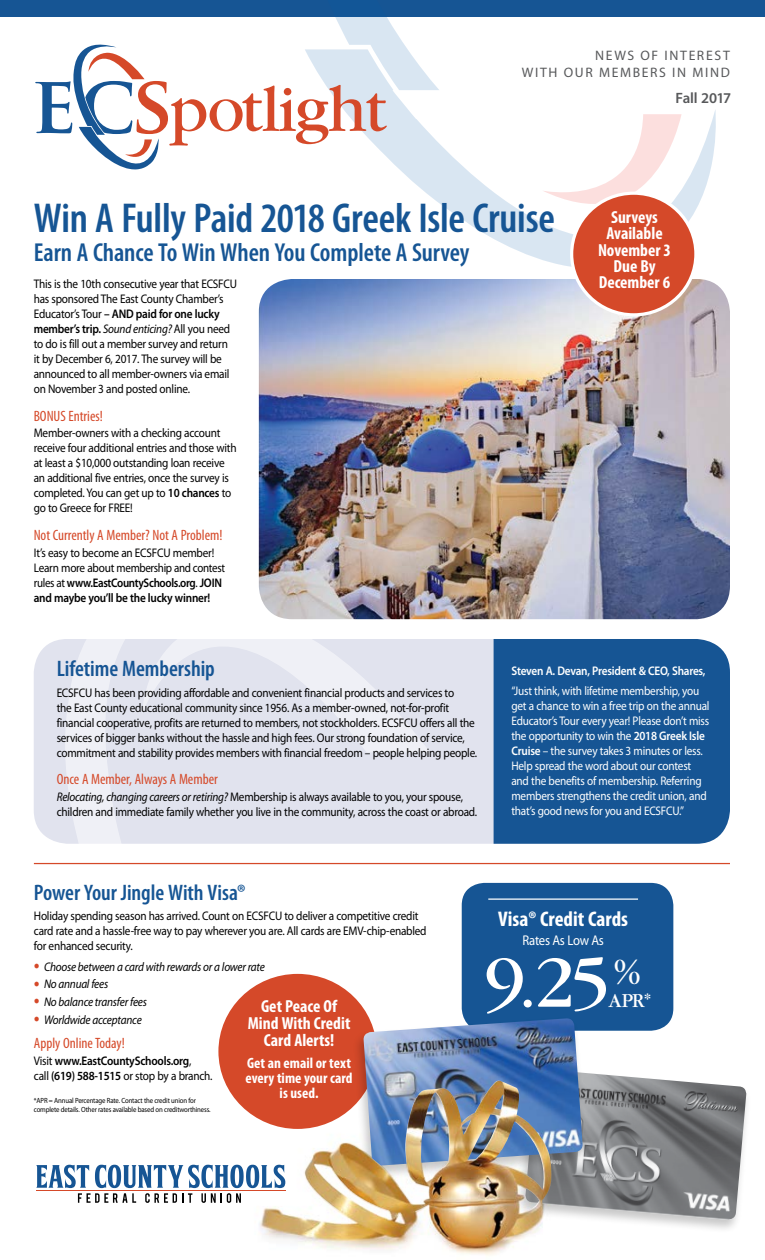
<style>
.page{position:relative;width:765px;height:1260px;background:#fff}
.page>*{position:absolute;margin:0;border:0;box-sizing:border-box;transform-origin:0 0}
.t1{font:77.25px "Garamond";color:#fff}
.t2{font:68.38px "Garamond";letter-spacing:-.02em;color:#d54929}
.t3{font:600 condensed 42px "Myriad Pro";letter-spacing:-.01em;color:#165594}
.t4{font:600 condensed 26px "Myriad Pro";letter-spacing:-.005em;color:#165594}
.t5{font:600 condensed 22.5px "Myriad Pro";letter-spacing:-.005em;color:#165594}
.t6{font:700 condensed 21.25px "Myriad Pro";color:#fff}
.t7{font:20.75px "Garamond";color:#fff}
.t8{font:700 condensed 17.5px/16.2px "Myriad Pro";color:#fff;text-align:center}
.t9{font:condensed 15px "Myriad Pro";color:#d54929}
.t10{font:700 condensed 15px/15px "Myriad Pro";color:#fff;text-align:center}
.t11{font:600 15px "Myriad Pro";letter-spacing:-.025em;color:#58595b}
.t12{font:14.12px "Myriad Pro";letter-spacing:-.025em;color:#fff;scale:.9 1}
.t13{font:13.75px/17.5px "Myriad Pro";letter-spacing:.12em;color:#58595b;text-align:right}
.t14{font:12.5px/15px "Myriad Pro";letter-spacing:-.02em;color:#000;scale:.9 1}
.t15{font:12.5px/15px "Myriad Pro";letter-spacing:-.02em;color:#fff;scale:.9 1}
.t16{font:italic 12.5px "Myriad Pro";letter-spacing:-.02em;color:#000;scale:.9 1}
.t17{font:600 12.5px/15px "Myriad Pro";letter-spacing:-.02em;color:#000;scale:.9 1}
.t18{font:600 12.5px "Myriad Pro";letter-spacing:-.02em;color:#fff;scale:.9 1}
.t19{font:7.5px/8.8px "Myriad Pro";letter-spacing:-.02em;color:#000;scale:.9 1}
.s1{font-weight:600}
.s2{font-style:italic}
.s3{font-size:22.5px;color:#d54929}
.s4{font-weight:400}
</style>
<div class="page">
<img style="left:320px;top:1247px;width:194px;height:9px">
<div style="left:34px;top:639px;width:696px;height:205px;background:#e1e3ee;border-radius:34px"></div>
<svg style="left:294px;top:619px;width:136px;height:133px"></svg>
<svg style="left:64px;top:573px;width:230px;height:292px"></svg>
<div style="left:0;top:0;width:765px;height:17px;background:#165594"></div>
<svg style="left:335px;top:17px;width:72px;height:32px"></svg>
<svg style="left:305px;top:49px;width:411px;height:218px"></svg>
<svg style="left:35px;top:45px;width:133px;height:124px"></svg>
<hr style="left:34px;top:863px;width:696px;height:1px;background:#d54929">
<img style="left:259px;top:279px;width:471px;height:340px">
<div style="left:572px;top:193px;width:124px;height:122px;background:#d54929;border-radius:50%"></div>
<div style="left:570px;top:192px;width:127px;height:124px;border:3px solid #fff;border-radius:50%"></div>
<div style="left:217px;top:972px;width:161px;height:159px;background:#d54929;border-radius:50%"></div>
<div style="left:462px;top:883px;width:211px;height:148px;background:#165594;border-radius:22px"></div>
<hr style="left:488px;top:898px;width:150px;height:2px;background:#fff">
<div style="left:514px;top:1067px;width:237px;height:167px;background:#000;opacity:.22"></div>
<img style="left:552px;top:1069px;width:195px;height:151px">
<div style="left:352px;top:1016px;width:236px;height:164px;background:#000;opacity:.22"></div>
<img style="left:363px;top:1018px;width:220px;height:148px">
<svg style="left:36px;top:1165px;width:224px;height:38px"></svg>
<div style="left:494px;top:639px;width:236px;height:205px;background:#165594"></div>
<img style="left:260px;top:1081px;width:292px;height:166px">
<h2 class="t2" style="left:169px;top:74px;width:220px">potlight</h2>
<p class="t13" style="left:522px;top:46px;width:209px">NEWS OF INTEREST<br>WITH OUR MEMBERS IN MIND</p>
<p class="t11" style="left:676px;top:89px;width:57px">Fall 2017</p>
<h3 class="t3" style="left:34px;top:195px;width:523px">Win A Fully Paid 2018 Greek Isle Cruise</h3>
<h3 class="t4" style="left:34px;top:238px;width:437px">Earn A Chance To Win When You Complete A Survey</h3>
<p class="t14" style="left:34px;top:277px;width:227px">This is the 10th consecutive year that ECSFCU has sponsored The East County Chamber’s Educator’s Tour <span class="s1">– AND paid for one lucky member’s trip.</span> <span class="s2">Sound enticing?</span> All you need to do is fill out a member survey and return it by December 6, 2017. The survey will be announced to all member-owners via email on November 3 and posted online.</p>
<p class="t9" style="left:34px;top:408px;width:71px">BONUS Entries!</p>
<p class="t14" style="left:34px;top:426px;width:227px">Member-owners with a checking account receive four additional entries and those with at least a $10,000 outstanding loan receive an additional five entries, once the survey is completed. You can get up to <span class="s1">10 chances</span> to go to Greece for FREE!</p>
<p class="t9" style="left:34px;top:527px;width:190px">Not Currently A Member? Not A Problem!</p>
<p class="t14" style="left:34px;top:545px;width:214px">It’s easy to become an ECSFCU member!<br>Learn more about membership and contest rules at <span class="s1">www.EastCountySchools.org</span>. <span class="s1">JOIN and maybe you’ll be the lucky winner!</span></p>
<h3 class="t8" style="left:598px;top:209px;width:74px">Surveys<br>Available<br>November 3<br>Due By<br>December 6</h3>
<h3 class="t5" style="left:57px;top:656px;width:160px">Lifetime Membership</h3>
<p class="t14" style="left:57px;top:685px;width:469px">ECSFCU has been providing affordable and convenient financial products and services to<br>the East County educational community since 1956. As a member-owned, not-for-profit financial cooperative, profits are returned to members, not stockholders. ECSFCU offers all the services of bigger banks without the hassle and high fees. Our strong foundation of service, commitment and stability provides members with financial freedom – people helping people.</p>
<p class="t9" style="left:57px;top:771px;width:163px">Once A Member, Always A Member</p>
<p class="t14" style="left:57px;top:789px;width:469px"><span class="s2">Relocating, changing careers or retiring?</span> Membership is always available to you, your spouse, children and immediate family whether you live in the community, across the coast or abroad.</p>
<p class="t18" style="left:511px;top:663px;width:217px">Steven A. Devan, President &amp; CEO, Shares,</p>
<p class="t15" style="left:511px;top:684px;width:222px">“Just think, with lifetime membership, you get a chance to win a free trip on the annual Educator’s Tour every year! Please don’t miss the opportunity to win the <span class="s1">2018 Greek Isle Cruise</span> – the survey takes 3 minutes or less.<br>Help spread the word about our contest and the benefits of membership. Referring members strengthens the credit union, and that’s good news for you and ECSFCU.”</p>
<h3 class="t5" style="left:34px;top:880px;width:213px">Power Your Jingle With Visa®</h3>
<p class="t14" style="left:34px;top:909px;width:438px">Holiday spending season has arrived. Count on ECSFCU to deliver a competitive credit card rate and a hassle-free way to pay wherever you are. All cards are EMV-chip-enabled for enhanced security.</p>
<p class="t16" style="left:34px;top:960px;width:258px"><span class="s3">•</span> Choose between a card with rewards or a lower rate</p>
<p class="t16" style="left:34px;top:977px;width:84px"><span class="s3">•</span> No annual fees</p>
<p class="t16" style="left:34px;top:995px;width:127px"><span class="s3">•</span> No balance transfer fees</p>
<p class="t16" style="left:34px;top:1013px;width:121px"><span class="s3">•</span> Worldwide acceptance</p>
<p class="t9" style="left:34px;top:1035px;width:92px">Apply Online Today!</p>
<p class="t17" style="left:34px;top:1053px;width:200px"><span class="s4">Visit</span> www.EastCountySchools.org<span class="s4">,<br>call</span> (619) 588-1515 <span class="s4">or stop by a branch.</span></p>
<p class="t19" style="left:34px;top:1096px;width:198px">*APR = Annual Percentage Rate. Contact the credit union for complete details. Other rates available based on creditworthiness.</p>
<h3 class="t8" style="left:248px;top:998px;width:104px;line-height:17px">Get Peace Of<br>Mind With Credit<br>Card Alerts!</h3>
<p class="t10" style="left:246px;top:1055px;width:109px">Get an email or text every time your card is used.</p>
<h3 class="t6" style="left:498px;top:905px;width:131px">Visa® Credit Cards</h3>
<p class="t12" style="left:523px;top:933px;width:92px">Rates As Low As</p>
<h1 class="t1" style="left:484px;top:942px;width:158px">9.25<sup>%</sup></h1>
<h3 class="t7" style="left:609px;top:989px;width:44px">APR*</h3>
</div>
